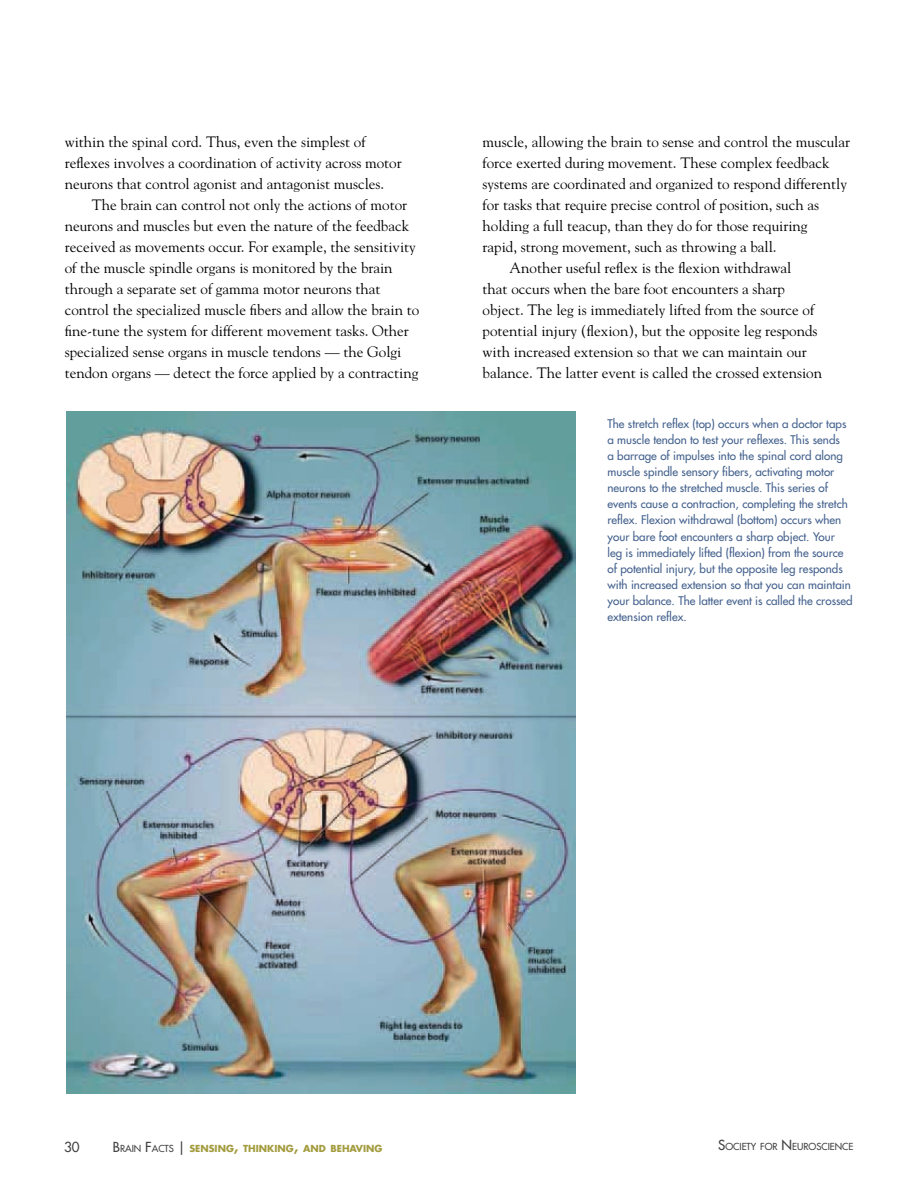
<style>
.page{position:relative;width:918px;height:1188px;background:#fff}
.page>*{position:absolute;margin:0;border:0;box-sizing:border-box;transform-origin:0 0}
.t1{font:15px/21px "Goudy";color:#000}
.t2{font:13.5px "Futura";color:#414042}
.t3{font:11.7px/16px "Futura";color:#45628e}
.t4{font:700 9.45px "Futura";color:#a39c3f}
.t5{font:9.45px "Futura";color:#414042}
.s1{font-weight:400;font-size:13.5px;color:#414042}
.s2{font-weight:400;color:#414042}
.s3{font-size:13.5px}
</style>
<div class="page">
<img style="left:66px;top:412px;width:509px;height:681px">
<p class="t1" style="left:65px;top:131px;width:338px">within the spinal cord. Thus, even the simplest of reflexes involves a coordination of activity across motor neurons that control agonist and antagonist muscles.</p>
<p class="t1" style="left:65px;top:194px;width:356px;text-indent:27px">The brain can control not only the actions of motor neurons and muscles but even the nature of the feedback received as movements occur. For example, the sensitivity of the muscle spindle organs is monitored by the brain through a separate set of gamma motor neurons that control the specialized muscle fibers and allow the brain to fine-tune the system for different movement tasks. Other specialized sense organs in muscle tendons — the Golgi tendon organs — detect the force applied by a contracting</p>
<p class="t1" style="left:483px;top:131px;width:369px">muscle, allowing the brain to sense and control the muscular</p>
<p class="t1" style="left:483px;top:152px;width:348px">force exerted during movement. These complex feedback</p>
<p class="t1" style="left:483px;top:173px;width:366px">systems are coordinated and organized to respond differently</p>
<p class="t1" style="left:483px;top:194px;width:338px">for tasks that require precise control of position, such as</p>
<p class="t1" style="left:483px;top:215px;width:326px">holding a full teacup, than they do for those requiring</p>
<p class="t1" style="left:483px;top:236px;width:296px">rapid, strong movement, such as throwing a ball.</p>
<p class="t1" style="left:510px;top:257px;width:283px">Another useful reflex is the flexion withdrawal</p>
<p class="t1" style="left:483px;top:278px;width:304px">that occurs when the bare foot encounters a sharp</p>
<p class="t1" style="left:483px;top:299px;width:333px">object. The leg is immediately lifted from the source of</p>
<p class="t1" style="left:483px;top:320px;width:336px">potential injury (flexion), but the opposite leg responds</p>
<p class="t1" style="left:483px;top:341px;width:326px">with increased extension so that we can maintain our</p>
<p class="t1" style="left:483px;top:362px;width:341px">balance. The latter event is called the crossed extension</p>
<p class="t3" style="left:608px;top:415px;width:247px">The stretch reflex (top) occurs when a doctor taps a muscle tendon to test your reflexes. This sends<br>a barrage of impulses into the spinal cord along muscle spindle sensory fibers, activating motor neurons to the stretched muscle. This series of events cause a contraction, completing the stretch reflex. Flexion withdrawal (bottom) occurs when your bare foot encounters a sharp object. Your<br>leg is immediately lifted (flexion) from the source of potential injury, but the opposite leg responds with increased extension so that you can maintain your balance. The latter event is called the crossed extension reflex.</p>
<p class="t2" style="left:64px;top:1138px;width:17px">30</p>
<p class="t4" style="left:113px;top:1142px;width:271px"><span class="s1">B</span><span class="s2">RAIN</span> <span class="s1">F</span><span class="s2">ACTS</span> <span class="s1">|</span> SENSING<span class="s3">,</span> THINKING<span class="s3">,</span> AND BEHAVING</p>
<p class="t5" style="left:718px;top:1141px;width:137px"><span class="s3">S</span>OCIETY FOR <span class="s3">N</span>EUROSCIENCE</p>
</div>
